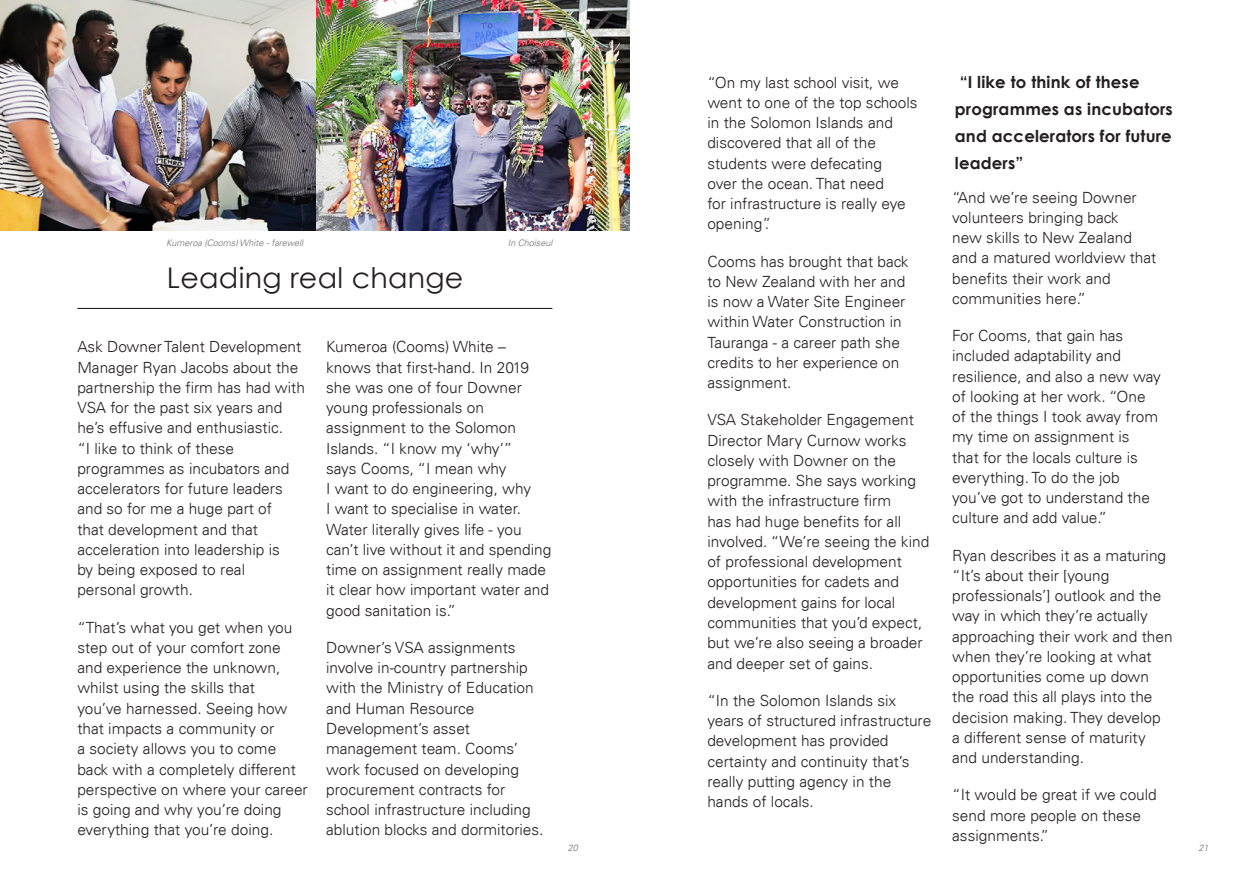
<style>
.page{position:relative;width:1259px;height:893px;background:#fff}
.page>*{position:absolute;margin:0;border:0;box-sizing:border-box;transform-origin:0 0}
.Heading{font:28.5px "Century Gothic";letter-spacing:.01em;color:#231f20}
.Pull_Quote{font:700 16.5px/27px "Century Gothic";letter-spacing:.01em;color:#231f20}
.Body_Text{font:300 15.45px/20.2px "Univers LT";color:#231f20}
.captions{font:italic 300 9px "Univers LT Pro 45";color:#6c6d70}
</style>
<div class="page">
<img style="left:0;top:0;width:630px;height:230px">
<hr style="left:77px;top:308px;width:475px;height:1px;background:#231f20">
<p class="captions" style="left:166px;top:237px;width:138px">Kumeroa (Cooms) White - farewell</p>
<p class="captions" style="left:508px;top:237px;width:46px">In Choiseul</p>
<p class="Heading" style="left:167px;top:257px;width:298px">Leading real change</p>
<p class="Body_Text" style="left:77px;top:337px;width:229px">Ask Downer Talent Development<br>Manager Ryan Jacobs about the partnership the firm has had with<br>VSA for the past six years and he’s effusive and enthusiastic.<br>“I like to think of these programmes as incubators and accelerators for future leaders and so for me a huge part of<br>that development and that acceleration into leadership is<br>by being exposed to real personal growth.</p>
<p class="Body_Text" style="left:77px;top:617px;width:232px">“That’s what you get when you step out of your comfort zone and experience the unknown, whilst using the skills that<br>you’ve harnessed. Seeing how that impacts a community or<br>a society allows you to come back with a completely different perspective on where your career is going and why you’re doing everything that you’re doing.</p>
<p class="Body_Text" style="left:326px;top:337px;width:227px">Kumeroa (Cooms) White – knows that first-hand. In 2019 she was one of four Downer young professionals on assignment to the Solomon<br>Islands. “I know my ‘why’”<br>says Cooms, “I mean why<br>I want to do engineering, why<br>I want to specialise in water.<br>Water literally gives life - you can’t live without it and spending time on assignment really made it clear how important water and good sanitation is.”</p>
<p class="Body_Text" style="left:326px;top:637px;width:219px">Downer’s VSA assignments involve in-country partnership with the Ministry of Education and Human Resource<br>Development’s asset management team. Cooms’ work focused on developing procurement contracts for school infrastructure including ablution blocks and dormitories.</p>
<p class="Pull_Quote" style="left:955px;top:68px;width:219px">“I like to think of these programmes as incubators and accelerators for future leaders”</p>
<p class="Body_Text" style="left:707px;top:72px;width:212px">“On my last school visit, we went to one of the top schools in the Solomon Islands and discovered that all of the students were defecating<br>over the ocean. That need<br>for infrastructure is really eye opening”.</p>
<p class="Body_Text" style="left:707px;top:251px;width:203px">Cooms has brought that back to New Zealand with her and is now a Water Site Engineer within Water Construction in<br>Tauranga - a career path she credits to her experience on assignment.</p>
<p class="Body_Text" style="left:707px;top:410px;width:223px">VSA Stakeholder Engagement<br>Director Mary Curnow works closely with Downer on the programme. She says working with the infrastructure firm<br>has had huge benefits for all involved. “We’re seeing the kind of professional development opportunities for cadets and development gains for local communities that you’d expect, but we’re also seeing a broader and deeper set of gains.</p>
<p class="Body_Text" style="left:707px;top:690px;width:225px">“In the Solomon Islands six years of structured infrastructure development has provided certainty and continuity that’s really putting agency in the hands of locals.</p>
<p class="Body_Text" style="left:952px;top:187px;width:206px">“And we’re seeing Downer volunteers bringing back<br>new skills to New Zealand and a matured worldview that benefits their work and communities here.”</p>
<p class="Body_Text" style="left:952px;top:325px;width:210px">For Cooms, that gain has included adaptability and resilience, and also a new way of looking at her work. “One of the things I took away from my time on assignment is<br>that for the locals culture is everything. To do the job you’ve got to understand the culture and add value.”</p>
<p class="Body_Text" style="left:952px;top:545px;width:222px">Ryan describes it as a maturing “It’s about their [young professionals’] outlook and the way in which they’re actually approaching their work and then when they’re looking at what opportunities come up down the road this all plays into the decision making. They develop<br>a different sense of maturity and understanding.</p>
<p class="Body_Text" style="left:952px;top:785px;width:206px">“It would be great if we could send more people on these assignments.”</p>
<p class="captions" style="left:568px;top:843px;width:12px">20</p>
<p class="captions" style="left:1198px;top:843px;width:12px">21</p>
</div>
